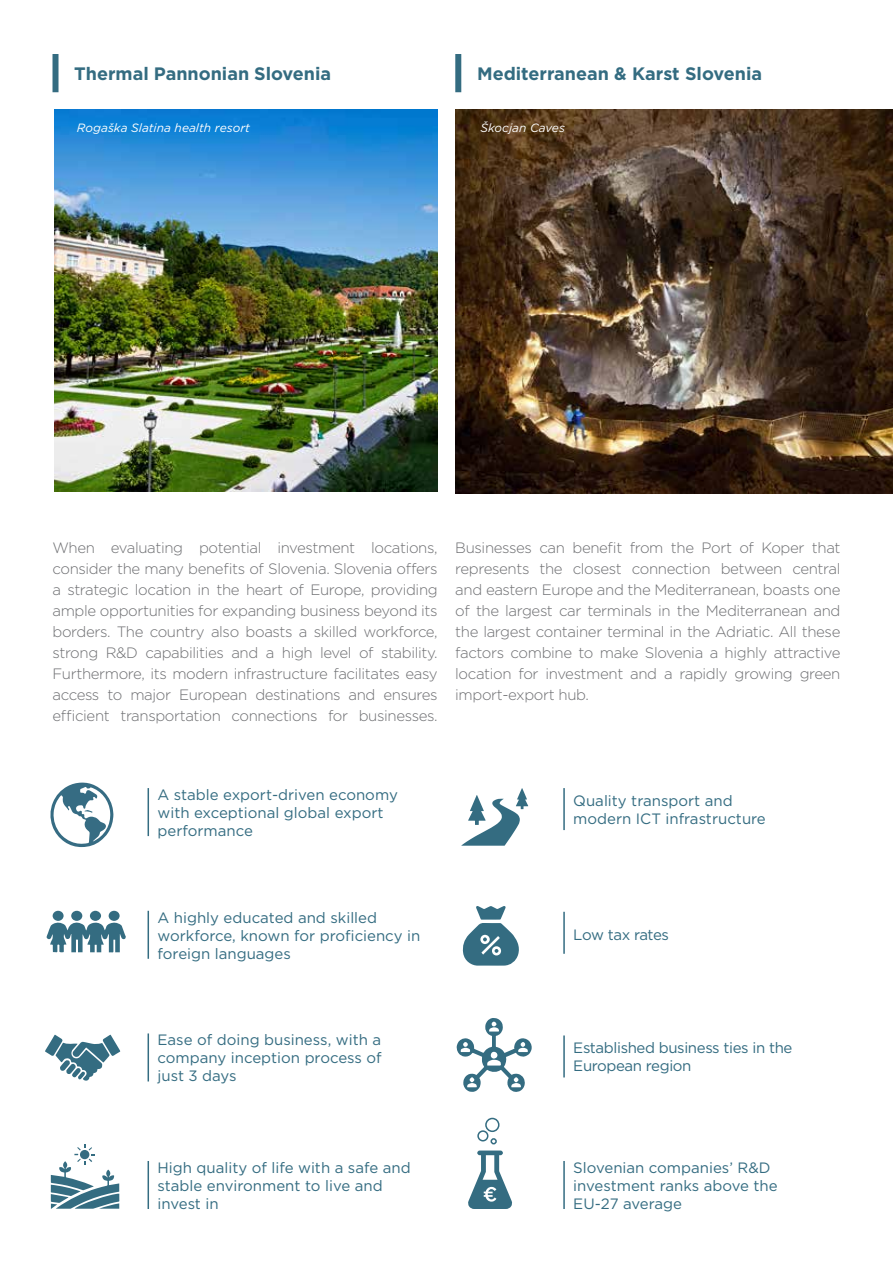
<style>
.page{position:relative;width:893px;height:1263px;background:#fff}
.page>*{position:absolute;margin:0;border:0;box-sizing:border-box;transform-origin:0 0}
.t1{font:700 18px "Gotham";color:#346c81}
.t2{font:300 15px/21px "Gotham";letter-spacing:-.025em;color:#6d6e71;text-align:justify}
.t3{font:15px/18px "Gotham";color:#346c81}
.t4{font:15px/18px "Gotham";letter-spacing:-.025em;color:#346c81}
.t5{font:15px "Gotham";letter-spacing:-.035em;color:#346c81}
.t6{font:italic 12px "Gotham";color:#fff}
</style>
<div class="page">
<svg style="left:50px;top:782px;width:63px;height:65px"></svg>
<svg style="left:51px;top:1144px;width:68px;height:65px"></svg>
<div style="left:485px;top:1118px;width:14px;height:14px;border:2px solid #346c81;border-radius:50%"></div>
<div style="left:477px;top:1130px;width:11px;height:11px;border:2px solid #346c81;border-radius:50%"></div>
<div style="left:490px;top:1138px;width:7px;height:6px;border:2px solid #346c81;border-radius:50%"></div>
<svg style="left:468px;top:1150px;width:44px;height:59px"></svg>
<svg style="left:46px;top:922px;width:80px;height:30px"></svg>
<div style="left:71px;top:911px;width:11px;height:10px;background:#346c81;border-radius:50%"></div>
<div style="left:90px;top:911px;width:11px;height:10px;background:#346c81;border-radius:50%"></div>
<div style="left:53px;top:911px;width:11px;height:10px;background:#346c81;border-radius:50%"></div>
<div style="left:109px;top:911px;width:11px;height:10px;background:#346c81;border-radius:50%"></div>
<svg style="left:462px;top:906px;width:57px;height:60px"></svg>
<hr style="left:148px;top:911px;width:1px;height:48px;background:#346c81">
<hr style="left:563px;top:912px;width:2px;height:42px;background:#346c81">
<svg style="left:461px;top:788px;width:67px;height:58px"></svg>
<svg style="left:45px;top:1034px;width:75px;height:47px"></svg>
<svg style="left:457px;top:1018px;width:75px;height:74px"></svg>
<hr style="left:148px;top:1033px;width:1px;height:48px;background:#346c81">
<hr style="left:563px;top:1035px;width:2px;height:42px;background:#346c81">
<hr style="left:563px;top:1161px;width:2px;height:48px;background:#346c81">
<hr style="left:563px;top:788px;width:2px;height:42px;background:#346c81">
<img style="left:455px;top:109px;width:438px;height:384px">
<img style="left:54px;top:109px;width:383px;height:383px">
<div style="left:53px;top:54px;width:6px;height:38px;background:#346c81"></div>
<hr style="left:148px;top:788px;width:1px;height:48px;background:#346c81">
<div style="left:455px;top:54px;width:6px;height:38px;background:#346c81"></div>
<hr style="left:148px;top:1161px;width:1px;height:48px;background:#346c81">
<p class="t1" style="left:74px;top:62px;width:258px">Thermal Pannonian Slovenia</p>
<p class="t1" style="left:477px;top:62px;width:287px">Mediterranean &amp; Karst Slovenia</p>
<p class="t6" style="left:77px;top:120px;width:175px">Rogaška Slatina health resort</p>
<p class="t6" style="left:480px;top:120px;width:86px">Škocjan Caves</p>
<p class="t2" style="left:53px;top:537px;width:387px">When evaluating potential investment locations, consider the many benefits of Slovenia. Slovenia offers a strategic location in the heart of Europe, providing ample opportunities for expanding business beyond its borders. The country also boasts a skilled workforce, strong R&amp;D capabilities and a high level of stability.<br>Furthermore, its modern infrastructure facilitates easy access to major European destinations and ensures efficient transportation connections for businesses.</p>
<p class="t2" style="left:455px;top:537px;width:387px">Businesses can benefit from the Port of Koper that represents the closest connection between central and eastern Europe and the Mediterranean, boasts one of the largest car terminals in the Mediterranean and the largest container terminal in the Adriatic. All these factors combine to make Slovenia a highly attractive location for investment and a rapidly growing green import-export hub.</p>
<p class="t3" style="left:158px;top:785px;width:242px">A stable export-driven economy with exceptional global export performance</p>
<p class="t3" style="left:158px;top:908px;width:264px">A highly educated and skilled workforce, known for proficiency in foreign languages</p>
<p class="t3" style="left:573px;top:791px;width:194px">Quality transport and modern ICT infrastructure</p>
<p class="t5" style="left:573px;top:925px;width:97px">Low tax rates</p>
<p class="t3" style="left:158px;top:1031px;width:226px;text-align:justify">Ease of doing business, with a company inception process of just 3 days</p>
<p class="t4" style="left:573px;top:1039px;width:221px">Established business ties in the<br>European region</p>
<p class="t3" style="left:158px;top:1158px;width:255px">High quality of life with a safe and stable environment to live and invest in</p>
<p class="t3" style="left:573px;top:1158px;width:206px">Slovenian companies’ R&amp;D investment ranks above the<br>EU-27 average</p>
</div>
